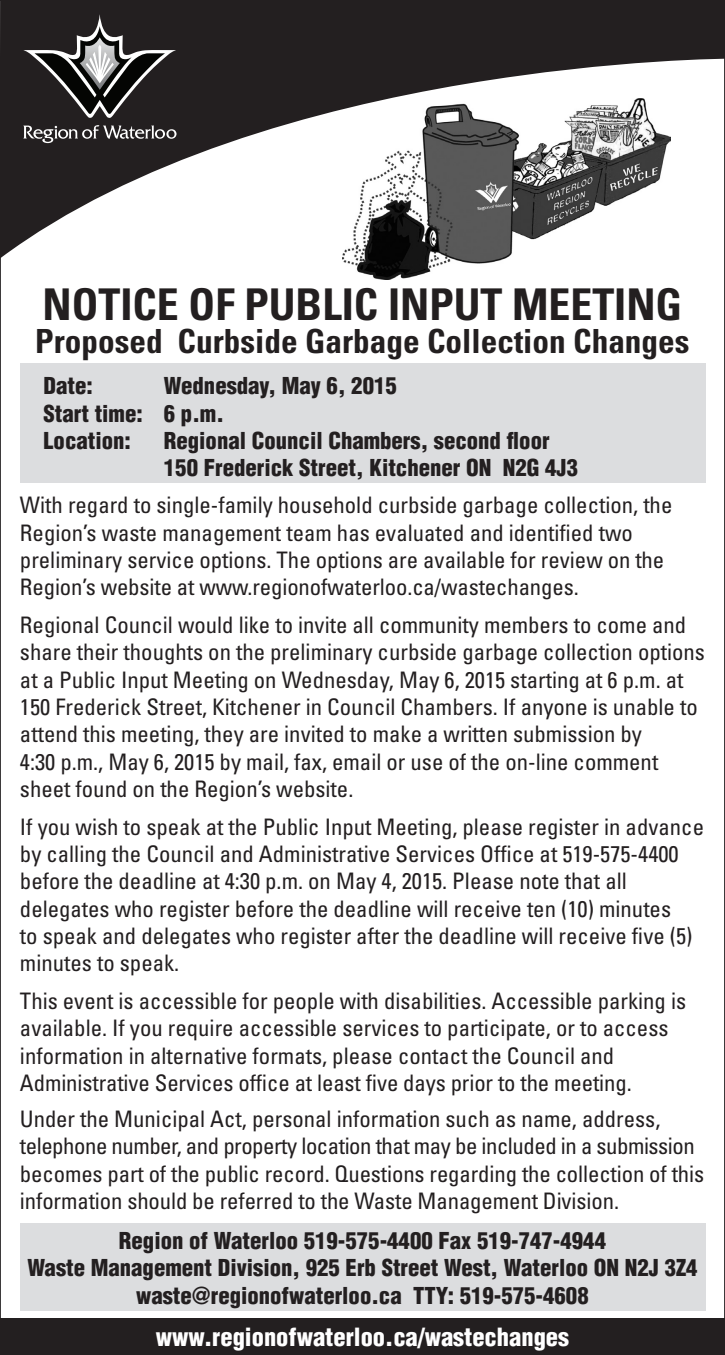
<style>
.page{position:relative;width:725px;height:1355px;background:#fff}
.page>*{position:absolute;margin:0;border:0;box-sizing:border-box;transform-origin:0 0}
.t1{font:700 condensed 43.75px "Univers";color:#231f20}
.t2{font:700 condensed 33.25px "Univers";color:#231f20}
.t3{font:900 condensed 24.5px "Helvetica";color:#fff}
.t4{font:condensed 22.75px/27.3px "Univers";color:#231f20}
.t5{font:900 condensed 22.75px "Helvetica";color:#231f20}
</style>
<div class="page">
<img style="left:356px;top:266px;width:80px;height:13px">
<div style="left:20px;top:363px;width:685px;height:120px;background:#dcdddf"></div>
<svg style="left:3px;top:3px;width:718px;height:263px"></svg>
<div style="left:0;top:1318px;width:724px;height:36px;background:#231f20"></div>
<div style="left:20px;top:1223px;width:685px;height:87px;background:#dcdddf"></div>
<svg style="left:23px;top:14px;width:153px;height:105px;background:#403d3e"></svg>
<svg style="left:23px;top:125px;width:153px;height:18px;background:#585555"></svg>
<p class="t1" style="left:43px;top:277px;width:641px">NOTICE OF PUBLIC INPUT MEETING</p>
<p class="t2" style="left:35px;top:321px;width:655px">Proposed Curbside Garbage Collection Changes</p>
<p class="t5" style="left:43px;top:371px;width:51px">Date:</p>
<p class="t5" style="left:164px;top:371px;width:234px">Wednesday, May 6, 2015</p>
<p class="t5" style="left:43px;top:399px;width:182px">Start time: 6 p.m.</p>
<p class="t5" style="left:43px;top:426px;width:89px">Location:</p>
<p class="t5" style="left:164px;top:426px;width:387px">Regional Council Chambers, second floor</p>
<p class="t5" style="left:164px;top:453px;width:415px">150 Frederick Street, Kitchener ON N2G 4J3</p>
<p class="t4" style="left:20px;top:491px;width:654px">With regard to single-family household curbside garbage collection, the<br>Region’s waste management team has evaluated and identified two</p>
<p class="t4" style="left:20px;top:545px;width:645px">preliminary service options. The options are available for review on the<br>Region’s website at www.regionofwaterloo.ca/wastechanges.</p>
<p class="t4" style="left:20px;top:610px;width:686px">Regional Council would like to invite all community members to come and share their thoughts on the preliminary curbside garbage collection options at a Public Input Meeting on Wednesday, May 6, 2015 starting at 6 p.m. at 150 Frederick Street, Kitchener in Council Chambers. If anyone is unable to attend this meeting, they are invited to make a written submission by</p>
<p class="t4" style="left:20px;top:747px;width:639px">4:30 p.m., May 6, 2015 by mail, fax, email or use of the on-line comment sheet found on the Region’s website.</p>
<p class="t4" style="left:20px;top:812px;width:685px">If you wish to speak at the Public Input Meeting, please register in advance by calling the Council and Administrative Services Office at 519-575-4400 before the deadline at 4:30 p.m. on May 4, 2015. Please note that all</p>
<p class="t4" style="left:20px;top:894px;width:674px">delegates who register before the deadline will receive ten (10) minutes to speak and delegates who register after the deadline will receive five (5) minutes to speak.</p>
<p class="t4" style="left:20px;top:986px;width:667px">This event is accessible for people with disabilities. Accessible parking is available. If you require accessible services to participate, or to access information in alternative formats, please contact the Council and</p>
<p class="t4" style="left:20px;top:1068px;width:613px">Administrative Services office at least five days prior to the meeting.</p>
<p class="t4" style="left:20px;top:1104px;width:685px">Under the Municipal Act, personal information such as name, address, telephone number, and property location that may be included in a submission becomes part of the public record. Questions regarding the collection of this information should be referred to the Waste Management Division.</p>
<p class="t5" style="left:119px;top:1226px;width:488px">Region of Waterloo 519-575-4400 Fax 519-747-4944</p>
<p class="t5" style="left:27px;top:1253px;width:671px">Waste Management Division, 925 Erb Street West, Waterloo ON N2J 3Z4</p>
<p class="t5" style="left:136px;top:1281px;width:454px">waste@regionofwaterloo.ca TTY: 519-575-4608</p>
<p class="t3" style="left:156px;top:1321px;width:414px">www.regionofwaterloo.ca/wastechanges</p>
</div>
